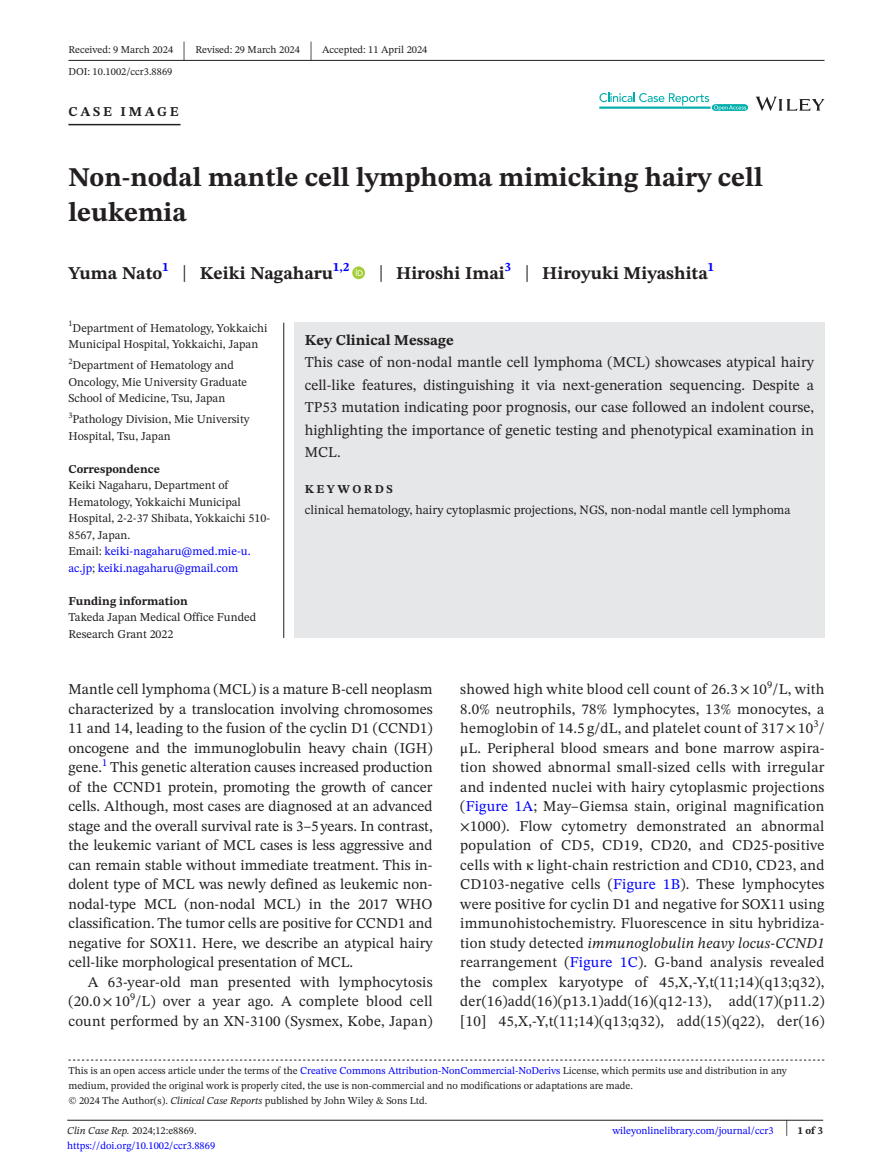
<style>
.page{position:relative;width:893px;height:1174px;background:#fff}
.page>*{position:absolute;margin:0;border:0;box-sizing:border-box;transform-origin:0 0}
.t1{font:700 27px/34.5px "STIX Two Text";color:#231f20}
.t2{font:25.65px "STIX Two Text";color:#231f20;scale:.49 1}
.t3{font:700 18px "STIX Two Text";color:#231f20}
.t4{font:15px/19.5px "STIX Two Text";letter-spacing:.015em;color:#231f20;text-align:justify}
.t5{font:700 15px "STIX Two Text";color:#231f20}
.t6{font:700 13.5px "STIX Two Text";letter-spacing:.2em;color:#231f20}
.t7{font:12.75px "STIX Two Text";color:#231f20}
.t8{font:12px/16.5px "STIX Two Text";color:#231f20}
.t9{font:700 12px "STIX Two Text";color:#231f20}
.t10{font:700 12px "STIX Two Text";letter-spacing:.2em;color:#231f20}
.t11{font:10.5px/15px "STIX Two Text";color:#231f20}
.t12{font:10.5px "STIX Two Text";color:#00f}
.t13{font:700 10.5px "STIX Two Text";color:#231f20}
.s1{font-weight:400;font-size:23.4px}
.s2{color:#00f}
.s3{font-family:"STIX"}
.s4{font-style:italic}
.s5{font-weight:400;font-size:22.2px}
</style>
<div class="page">
<hr style="left:67px;top:1119px;width:756px;height:1px;background:#231f20">
<svg style="left:756px;top:97px;width:68px;height:14px"></svg>
<svg style="left:599px;top:93px;width:149px;height:18px"></svg>
<hr style="left:68px;top:60px;width:756px;height:1px;background:#231f20">
<hr style="left:68px;top:124px;width:113px;height:1px;background:#231f20">
<svg style="left:352px;top:266px;width:13px;height:13px"></svg>
<svg style="left:356px;top:269px;width:7px;height:7px"></svg>
<hr style="left:283px;top:323px;width:1px;height:315px;background:#231f20">
<div style="left:294px;top:323px;width:530px;height:202px;background:#e6e7e9"></div>
<div style="left:294px;top:524px;width:530px;height:114px;background:#e6e7e9"></div>
<svg style="left:68px;top:1059px;width:756px;height:1px"></svg>
<p class="t11" style="left:68px;top:42px;width:106px">Received: 9 March 2024</p>
<h2 class="t2" style="left:183px;top:32px;width:8px">|</h2>
<p class="t11" style="left:195px;top:42px;width:106px">Revised: 29 March 2024</p>
<h2 class="t2" style="left:309px;top:32px;width:8px">|</h2>
<p class="t11" style="left:322px;top:42px;width:107px">Accepted: 11 April 2024</p>
<p class="t11" style="left:68px;top:64px;width:105px">DOI: 10.1002/ccr3.8869</p>
<p class="t6" style="left:68px;top:101px;width:112px">CASE IMAGE</p>
<h1 class="t1" style="left:68px;top:161px;width:696px">Non-nodal mantle cell lymphoma mimicking hairy cell leukemia</h1>
<p class="t3" style="left:68px;top:260px;width:282px">Yuma Nato<sup>1</sup> <span class="s1">|</span> Keiki Nagaharu<sup>1,2</sup></p>
<p class="t3" style="left:379px;top:260px;width:337px"><span class="s1">|</span> Hiroshi Imai<sup>3</sup> <span class="s1">|</span> Hiroyuki Miyashita<sup>1</sup></p>
<p class="t8" style="left:68px;top:319px;width:201px"><sup>1</sup>Department of Hematology, Yokkaichi<br>Municipal Hospital, Yokkaichi, Japan</p>
<p class="t8" style="left:68px;top:357px;width:180px"><sup>2</sup>Department of Hematology and<br>Oncology, Mie University Graduate<br>School of Medicine, Tsu, Japan</p>
<p class="t8" style="left:68px;top:411px;width:183px"><sup>3</sup>Pathology Division, Mie University<br>Hospital, Tsu, Japan</p>
<p class="t9" style="left:68px;top:460px;width:93px">Correspondence</p>
<p class="t8" style="left:68px;top:477px;width:203px">Keiki Nagaharu, Department of<br>Hematology, Yokkaichi Municipal<br>Hospital, 2-2-37 Shibata, Yokkaichi 510-<br>8567, Japan.<br>Email: <span class="s2">keiki-nagaharu@med.mie-u. ac.jp</span>; <span class="s2">keiki.nagaharu@gmail.com</span></p>
<p class="t9" style="left:68px;top:592px;width:121px">Funding information</p>
<p class="t8" style="left:68px;top:609px;width:189px">Takeda Japan Medical Office Funded<br>Research Grant 2022</p>
<p class="t5" style="left:305px;top:329px;width:150px">Key Clinical Message</p>
<p class="t4" style="left:305px;top:351px;width:511px;line-height:22.5px">This case of non-nodal mantle cell lymphoma (MCL) showcases atypical hairy cell-like features, distinguishing it via next-generation sequencing. Despite a TP53 mutation indicating poor prognosis, our case followed an indolent course, highlighting the importance of genetic testing and phenotypical examination in MCL.</p>
<p class="t10" style="left:305px;top:480px;width:90px">KEYWORDS</p>
<p class="t7" style="left:305px;top:501px;width:487px">clinical hematology, hairy cytoplasmic projections, NGS, non-nodal mantle cell lymphoma</p>
<p class="t4" style="left:68px;top:679px;width:366px">Mantle cell lymphoma (MCL) is a mature B-cell neoplasm characterized by a translocation involving chromosomes 11 and 14, leading to the fusion of the cyclin D1 (CCND1) oncogene and the immunoglobulin heavy chain (IGH) gene.</p>
<p class="t12" style="left:102px;top:754px;width:7px">1</p>
<p class="t4" style="left:68px;top:757px;width:366px;text-indent:42px">This genetic alteration causes increased production of the CCND1 protein, promoting the growth of cancer cells. Although, most cases are diagnosed at an advanced stage and the overall survival rate is 3–5years. In contrast, the leukemic variant of MCL cases is less aggressive and can remain stable without immediate treatment. This in&shy;dolent type of MCL was newly defined as leukemic non&shy;nodal-type MCL (non-nodal MCL) in the 2017 WHO classification. The tumor cells are positive for CCND1 and negative for SOX11. Here, we describe an atypical hairy cell-like morphological presentation of MCL.</p>
<p class="t4" style="left:68px;top:972px;width:366px;text-align:right">A 63-year-old man presented with lymphocytosis (20.0<span class="s3">×</span>10 /L) over a year ago. A complete blood cell</p>
<p class="t11" style="left:130px;top:988px;width:7px">9</p>
<p class="t4" style="left:68px;top:1011px;width:366px">count performed by an XN-3100 (Sysmex, Kobe, Japan)</p>
<p class="t4" style="left:460px;top:679px;width:366px">showed high white blood cell count of 26.3<span class="s3">×</span>10<sup>9</sup>/L, with 8.0% neutrophils, 78% lymphocytes, 13% monocytes, a hemoglobin of 14.5 g/dL, and platelet count of 317<span class="s3">×</span>10 /</p>
<p class="t11" style="left:813px;top:715px;width:7px">3</p>
<p class="t4" style="left:460px;top:738px;width:366px"><span class="s3">μ</span>L. Peripheral blood smears and bone marrow aspira&shy;tion showed abnormal small-sized cells with irregular and indented nuclei with hairy cytoplasmic projections (<span class="s2">Figure 1A</span>; May–Giemsa stain, original magnification <span class="s3">×</span>1000). Flow cytometry demonstrated an abnormal population of CD5, CD19, CD20, and CD25-positive cells with <span class="s3">κ</span> light-chain restriction and CD10, CD23, and CD103-negative cells (<span class="s2">Figure 1B</span>). These lymphocytes were positive for cyclin D1 and negative for SOX11 using immunohistochemistry. Fluorescence in situ hybridiza&shy;tion study detected <span class="s4">immunoglobulin heavy locus</span>-<span class="s4">CCND1 </span>rearrangement (<span class="s2">Figure 1C</span>). G-band analysis revealed the complex karyotype of 45,X,-Y,t(11;14)(q13;q32), der(16)add(16)(p13.1)add(16)(q12-13), add(17)(p11.2) [10] 45,X,-Y,t(11;14)(q13;q32), add(15)(q22), der(16)</p>
<p class="t11" style="left:68px;top:1063px;width:720px">This is an open access article under the terms of the <span class="s2">Creative Commons Attribution-NonCommercial-NoDerivs</span> License, which permits use and distribution in any medium, provided the original work is properly cited, the use is non-commercial and no modifications or adaptations are made.<br>© 2024 The Author(s). <span class="s4">Clinical Case Reports</span> published by John Wiley &amp; Sons Ltd.</p>
<p class="t11" style="left:67px;top:1123px;width:131px"><span class="s4">Clin Case Rep.</span> 2024;12:e8869.</p>
<p class="t13" style="left:785px;top:1123px;width:39px"><span class="s5">|</span> 1 of 3</p>
<p class="t12" style="left:67px;top:1138px;width:150px">https://doi.org/10.1002/ccr3.8869</p>
<p class="t12" style="left:612px;top:1123px;width:163px">wileyonlinelibrary.com/journal/ccr3</p>
</div>
